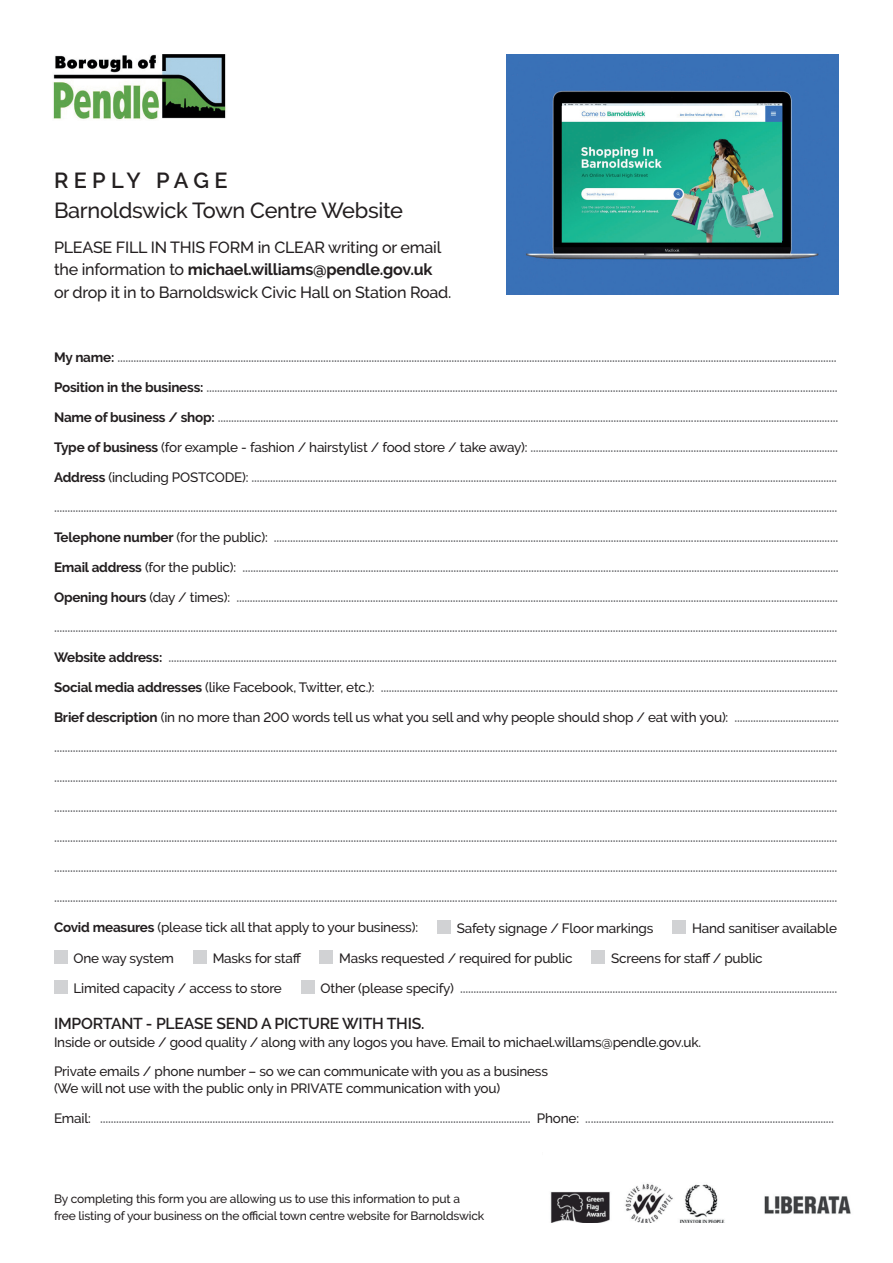
<style>
.page{position:relative;width:893px;height:1263px;background:#fff}
.page>*{position:absolute;margin:0;border:0;box-sizing:border-box;transform-origin:0 0}
.t1{font:500 21.75px "Raleway";letter-spacing:-.015em;color:#231f20}
.t2{font:600 21.75px "Raleway";letter-spacing:.245em;color:#231f20}
.t3{font:500 16.2px/22.5px "Raleway";letter-spacing:-.015em;color:#231f20}
.t4{font:600 15.75px "Raleway";letter-spacing:-.015em;color:#231f20}
.t5{font:600 13.5px "Raleway";color:#6c6d70}
.t6{font:500 13.5px/29.2px "Raleway";letter-spacing:-.015em;color:#231f20}
.t7{font:500 12px/17.2px "Raleway";letter-spacing:-.015em;color:#231f20}
.s1{font-weight:700}
.s2{font-weight:700;color:#231f20}
.s3{font-weight:500;color:#231f20}
.s4{font-weight:600;color:#6c6d70}
</style>
<div class="page">
<div style="left:437px;top:920px;width:14px;height:14px;background:#d1d2d4"></div>
<div style="left:673px;top:920px;width:13px;height:14px;background:#d1d2d4"></div>
<div style="left:54px;top:950px;width:13px;height:14px;background:#d1d2d4"></div>
<div style="left:193px;top:950px;width:13px;height:14px;background:#d1d2d4"></div>
<div style="left:320px;top:950px;width:13px;height:14px;background:#d1d2d4"></div>
<div style="left:592px;top:950px;width:13px;height:14px;background:#d1d2d4"></div>
<div style="left:54px;top:980px;width:13px;height:14px;background:#d1d2d4"></div>
<div style="left:301px;top:980px;width:13px;height:14px;background:#d1d2d4"></div>
<img style="left:53px;top:54px;width:173px;height:66px">
<img style="left:506px;top:54px;width:333px;height:240px">
<img style="left:550px;top:1183px;width:175px;height:40px">
<img style="left:764px;top:1196px;width:87px;height:18px">
<h1 class="t2" style="left:54px;top:168px;width:175px">REPLY PAGE</h1>
<h1 class="t1" style="left:54px;top:198px;width:351px">Barnoldswick Town Centre Website</h1>
<p class="t3" style="left:54px;top:236px;width:399px">PLEASE FILL IN THIS FORM in CLEAR writing or email the information to <span class="s1">michael.williams@pendle.gov.uk </span>or drop it in to Barnoldswick Civic Hall on Station Road.</p>
<p class="t5" style="left:54px;top:350px;width:784px"><span class="s2">My name:</span> .............................................................................................................................................................................................................................................................................</p>
<p class="t5" style="left:54px;top:380px;width:785px"><span class="s2">Position in the business:</span> ............................................................................................................................................................................................................................................</p>
<p class="t5" style="left:54px;top:410px;width:786px"><span class="s2">Name of business / shop:</span> ........................................................................................................................................................................................................................................</p>
<p class="t5" style="left:54px;top:440px;width:786px"><span class="s2">Type of business</span> <span class="s3">(for example - fashion / hairstylist / food store / take away):</span> ...................................................................................................................</p>
<p class="t5" style="left:54px;top:470px;width:785px"><span class="s2">Address</span> <span class="s3">(including POSTCODE):</span> ...........................................................................................................................................................................................................................</p>
<p class="t5" style="left:54px;top:500px;width:785px">.....................................................................................................................................................................................................................................................................................................</p>
<p class="t5" style="left:54px;top:530px;width:786px"><span class="s2">Telephone number</span> <span class="s3">(for the public):</span> ...................................................................................................................................................................................................................</p>
<p class="t5" style="left:54px;top:560px;width:786px"><span class="s2">Email address</span> <span class="s3">(for the public):</span> ...............................................................................................................................................................................................................................</p>
<p class="t5" style="left:54px;top:590px;width:785px"><span class="s2">Opening hours</span> <span class="s3">(day / times):</span> .................................................................................................................................................................................................................................</p>
<p class="t5" style="left:54px;top:620px;width:785px">.....................................................................................................................................................................................................................................................................................................</p>
<p class="t5" style="left:54px;top:650px;width:784px"><span class="s2">Website address:</span> ..........................................................................................................................................................................................................................................................</p>
<p class="t5" style="left:54px;top:680px;width:786px"><span class="s2">Social media addresses</span> <span class="s3">(like Facebook, Twitter, etc.):</span> ...........................................................................................................................................................................</p>
<p class="t6" style="left:54px;top:703px;width:786px"><span class="s1">Brief description</span> (in no more than 200 words tell us what you sell and why people should shop / eat with you): <span class="s4">.......................................</span></p>
<p class="t5" style="left:54px;top:740px;width:785px">.....................................................................................................................................................................................................................................................................................................</p>
<p class="t5" style="left:54px;top:770px;width:785px">.....................................................................................................................................................................................................................................................................................................</p>
<p class="t5" style="left:54px;top:800px;width:785px">.....................................................................................................................................................................................................................................................................................................</p>
<p class="t5" style="left:54px;top:830px;width:785px">.....................................................................................................................................................................................................................................................................................................</p>
<p class="t5" style="left:54px;top:860px;width:785px">.....................................................................................................................................................................................................................................................................................................</p>
<p class="t5" style="left:54px;top:890px;width:785px">.....................................................................................................................................................................................................................................................................................................</p>
<p class="t6" style="left:54px;top:913px;width:366px"><span class="s1">Covid measures</span> (please tick all that apply to your business):</p>
<p class="t6" style="left:457px;top:913px;width:198px">Safety signage / Floor markings</p>
<p class="t6" style="left:692px;top:913px;width:146px">Hand sanitiser available</p>
<p class="t6" style="left:74px;top:943px;width:102px">One way system</p>
<p class="t6" style="left:213px;top:943px;width:90px">Masks for staff</p>
<p class="t6" style="left:339px;top:943px;width:235px">Masks requested / required for public</p>
<p class="t6" style="left:611px;top:943px;width:153px">Screens for staff / public</p>
<p class="t6" style="left:74px;top:973px;width:210px">Limited capacity / access to store</p>
<p class="t5" style="left:321px;top:980px;width:518px"><span class="s3">Other (please specify)</span> .............................................................................................................................................</p>
<p class="t4" style="left:54px;top:1015px;width:372px">IMPORTANT - PLEASE SEND A PICTURE WITH THIS.</p>
<p class="t6" style="left:54px;top:1027px;width:649px">Inside or outside / good quality / along with any logos you have. Email to michael.willams@pendle.gov.uk.<br>Private emails / phone number – so we can communicate with you as a business</p>
<p class="t6" style="left:54px;top:1074px;width:448px">(We will not use with the public only in PRIVATE communication with you)</p>
<p class="t5" style="left:54px;top:1110px;width:782px"><span class="s3">Email:</span> ................................................................................................................................................................. <span class="s3">Phone:</span> .............................................................................................</p>
<p class="t7" style="left:54px;top:1190px;width:432px">By completing this form you are allowing us to use this information to put a free listing of your business on the official town centre website for Barnoldswick</p>
</div>
